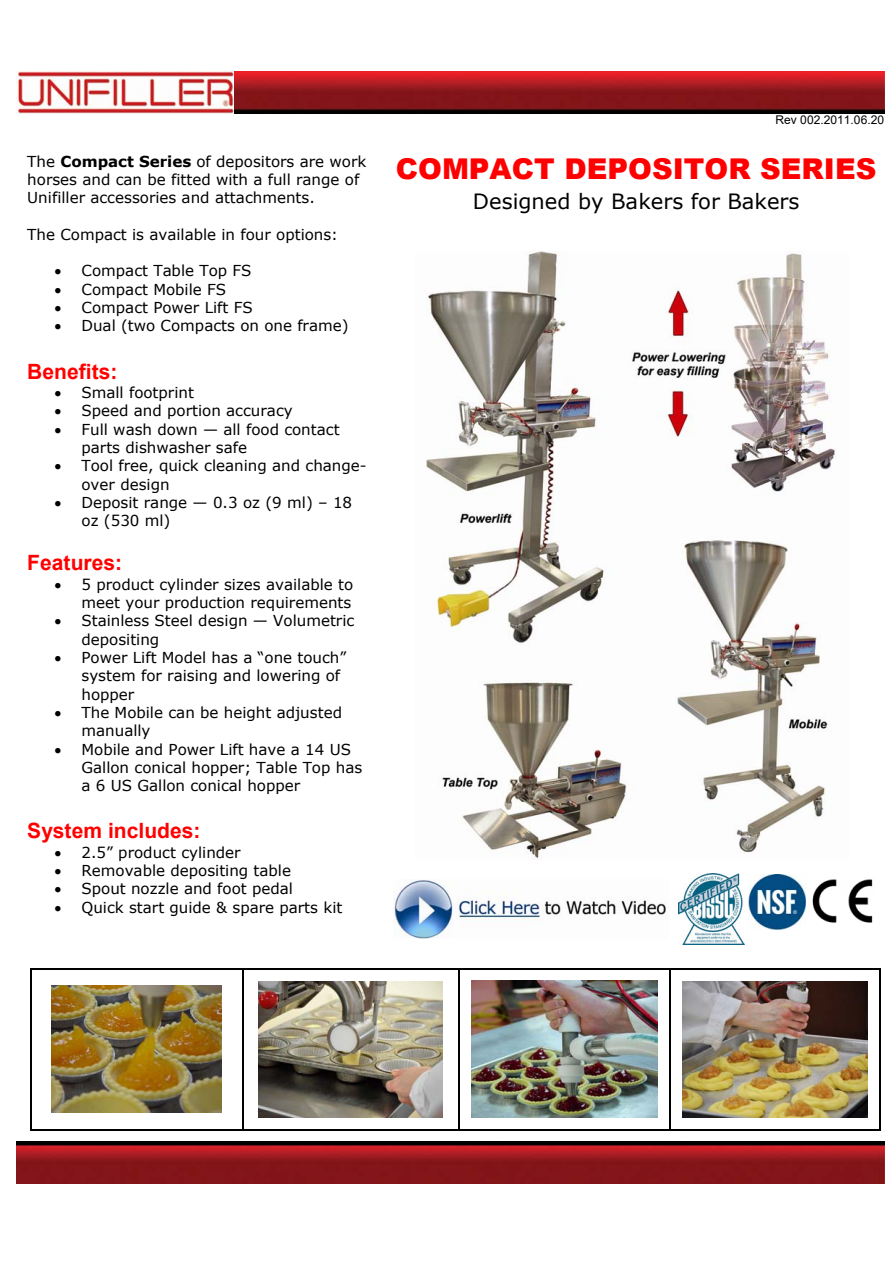
<style>
.page{position:relative;width:893px;height:1263px;background:#fff}
.page>*{position:absolute;margin:0;border:0;box-sizing:border-box;transform-origin:0 0}
.t1{font:900 28.65px "Arial";color:#f00}
.t2{font:700 21px "Arial";color:#f00}
.t3{font:21px "Verdana";color:#000}
.t4{font:15.15px/18.3px "Verdana";color:#000}
.t5{font:12px "Arial";color:#000}
.s1{font-weight:700}
</style>
<div class="page">
<img style="left:16px;top:71px;width:868px;height:42px">
<img style="left:16px;top:1142px;width:868px;height:41px">
<img style="left:426px;top:252px;width:409px;height:607px">
<img style="left:394px;top:880px;width:272px;height:59px">
<img style="left:52px;top:986px;width:170px;height:127px">
<img style="left:258px;top:981px;width:185px;height:136px">
<img style="left:471px;top:981px;width:186px;height:137px">
<img style="left:683px;top:981px;width:184px;height:136px">
<hr style="left:30px;top:968px;width:212px;height:1px;background:#000">
<hr style="left:243px;top:968px;width:215px;height:1px;background:#000">
<hr style="left:459px;top:968px;width:210px;height:1px;background:#000">
<hr style="left:670px;top:968px;width:209px;height:1px;background:#000">
<hr style="left:30px;top:969px;width:2px;height:162px;background:#000">
<hr style="left:30px;top:1129px;width:212px;height:2px;background:#000">
<hr style="left:242px;top:969px;width:1px;height:162px;background:#000">
<hr style="left:243px;top:1129px;width:215px;height:2px;background:#000">
<hr style="left:458px;top:969px;width:1px;height:162px;background:#000">
<hr style="left:459px;top:1129px;width:210px;height:2px;background:#000">
<hr style="left:669px;top:969px;width:1px;height:162px;background:#000">
<hr style="left:670px;top:1129px;width:209px;height:2px;background:#000">
<hr style="left:879px;top:969px;width:2px;height:162px;background:#000">
<img style="left:678px;top:874px;width:66px;height:71px">
<img style="left:805px;top:879px;width:68px;height:44px">
<img style="left:749px;top:874px;width:56px;height:56px">
<p class="t4" style="left:27px;top:152px;width:341px">The <span class="s1">Compact Series</span> of depositors are work horses and can be fitted with a full range of<br>Unifiller accessories and attachments.</p>
<p class="t4" style="left:27px;top:225px;width:312px">The Compact is available in four options:</p>
<p class="t4" style="left:54px;top:262px;width:199px">• Compact Table Top FS</p>
<p class="t4" style="left:54px;top:280px;width:173px">• Compact Mobile FS</p>
<p class="t4" style="left:54px;top:298px;width:200px">• Compact Power Lift FS</p>
<p class="t4" style="left:54px;top:317px;width:296px">• Dual (two Compacts on one frame)</p>
<p class="t2" style="left:27px;top:356px;width:92px">Benefits:</p>
<p class="t4" style="left:54px;top:383px;width:141px">• Small footprint</p>
<p class="t4" style="left:54px;top:402px;width:240px">• Speed and portion accuracy</p>
<p class="t4" style="left:82px;top:420px;width:260px;text-indent:-27px">• Full wash down — all food contact parts dishwasher safe</p>
<p class="t4" style="left:82px;top:457px;width:287px;text-indent:-27px">• Tool free, quick cleaning and change&shy;over design</p>
<p class="t4" style="left:82px;top:493px;width:272px;text-indent:-27px">• Deposit range — 0.3 oz (9 ml) – 18 oz (530 ml)</p>
<p class="t2" style="left:27px;top:548px;width:96px">Features:</p>
<p class="t4" style="left:54px;top:575px;width:300px;text-align:right">• 5 product cylinder sizes available to meet your production requirements</p>
<p class="t4" style="left:82px;top:611px;width:274px;text-indent:-27px">• Stainless Steel design — Volumetric depositing</p>
<p class="t4" style="left:82px;top:648px;width:266px;text-indent:-27px">• Power Lift Model has a “one touch” system for raising and lowering of hopper</p>
<p class="t4" style="left:82px;top:703px;width:262px;text-indent:-27px">• The Mobile can be height adjusted manually</p>
<p class="t4" style="left:82px;top:740px;width:282px;text-indent:-27px">• Mobile and Power Lift have a 14 US<br>Gallon conical hopper; Table Top has a 6 US Gallon conical hopper</p>
<p class="t2" style="left:27px;top:816px;width:175px">System includes:</p>
<p class="t4" style="left:54px;top:843px;width:188px">• 2.5” product cylinder</p>
<p class="t4" style="left:54px;top:861px;width:238px">• Removable depositing table</p>
<p class="t4" style="left:54px;top:880px;width:240px">• Spout nozzle and foot pedal</p>
<p class="t4" style="left:54px;top:898px;width:289px">• Quick start guide &amp; spare parts kit</p>
<p class="t5" style="left:775px;top:112px;width:110px">Rev 002.2011.06.20</p>
<p class="t1" style="left:396px;top:148px;width:482px">COMPACT DEPOSITOR SERIES</p>
<p class="t3" style="left:473px;top:187px;width:328px">Designed by Bakers for Bakers</p>
</div>
